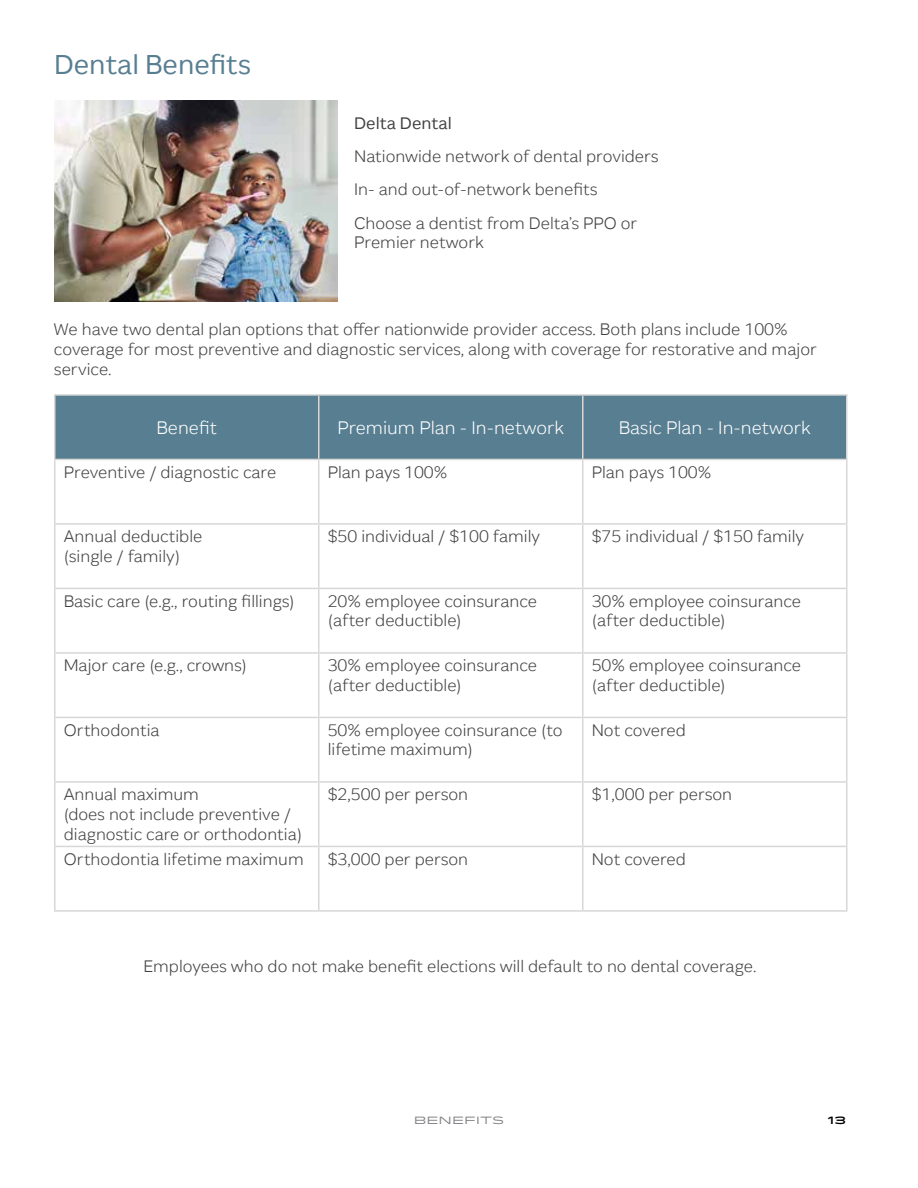
<style>
.page{position:relative;width:918px;height:1188px;background:#fff}
.page>*{position:absolute;margin:0;border:0;box-sizing:border-box;transform-origin:0 0}
.t1{font:27px "Gulfstream Horizon";color:#587e92}
.t2{font:300 18px "Gulfstream Horizon";color:#fff}
.t3{font:300 16.5px/19.8px "Gulfstream Horizon";color:#414042}
.t4{font:16.5px "Gulfstream Horizon";color:#414042}
.t5{font:10.5px "Idlewild";color:#808285}
.t6{font:500 10.5px "Idlewild";color:#000}
</style>
<div class="page">
<img style="left:54px;top:100px;width:284px;height:201px">
<div style="left:56px;top:396px;width:790px;height:63px;background:#587e92"></div>
<hr style="left:54px;top:394px;width:265px;height:2px;background:#d7d8d6">
<hr style="left:54px;top:396px;width:2px;height:63px;background:#d7d8d6">
<hr style="left:319px;top:394px;width:264px;height:2px;background:#d7d8d6">
<hr style="left:318px;top:396px;width:2px;height:63px;background:#d7d8d6">
<hr style="left:583px;top:394px;width:265px;height:2px;background:#d7d8d6">
<hr style="left:582px;top:396px;width:2px;height:63px;background:#d7d8d6">
<hr style="left:846px;top:396px;width:2px;height:63px;background:#d7d8d6">
<hr style="left:54px;top:459px;width:265px;height:1px;background:#d7d8d6">
<hr style="left:54px;top:460px;width:2px;height:63px;background:#d7d8d6">
<hr style="left:319px;top:459px;width:264px;height:1px;background:#d7d8d6">
<hr style="left:318px;top:460px;width:2px;height:63px;background:#d7d8d6">
<hr style="left:583px;top:459px;width:265px;height:1px;background:#d7d8d6">
<hr style="left:582px;top:460px;width:2px;height:63px;background:#d7d8d6">
<hr style="left:846px;top:460px;width:2px;height:63px;background:#d7d8d6">
<hr style="left:54px;top:523px;width:265px;height:2px;background:#d7d8d6">
<hr style="left:54px;top:525px;width:2px;height:63px;background:#d7d8d6">
<hr style="left:319px;top:523px;width:264px;height:2px;background:#d7d8d6">
<hr style="left:318px;top:525px;width:2px;height:63px;background:#d7d8d6">
<hr style="left:583px;top:523px;width:265px;height:2px;background:#d7d8d6">
<hr style="left:582px;top:525px;width:2px;height:63px;background:#d7d8d6">
<hr style="left:846px;top:525px;width:2px;height:63px;background:#d7d8d6">
<hr style="left:54px;top:588px;width:265px;height:1px;background:#d7d8d6">
<hr style="left:54px;top:589px;width:2px;height:63px;background:#d7d8d6">
<hr style="left:319px;top:588px;width:264px;height:1px;background:#d7d8d6">
<hr style="left:318px;top:589px;width:2px;height:63px;background:#d7d8d6">
<hr style="left:583px;top:588px;width:265px;height:1px;background:#d7d8d6">
<hr style="left:582px;top:589px;width:2px;height:63px;background:#d7d8d6">
<hr style="left:846px;top:589px;width:2px;height:63px;background:#d7d8d6">
<hr style="left:54px;top:652px;width:265px;height:2px;background:#d7d8d6">
<hr style="left:54px;top:654px;width:2px;height:63px;background:#d7d8d6">
<hr style="left:319px;top:652px;width:264px;height:2px;background:#d7d8d6">
<hr style="left:318px;top:654px;width:2px;height:63px;background:#d7d8d6">
<hr style="left:583px;top:652px;width:265px;height:2px;background:#d7d8d6">
<hr style="left:582px;top:654px;width:2px;height:63px;background:#d7d8d6">
<hr style="left:846px;top:654px;width:2px;height:63px;background:#d7d8d6">
<hr style="left:54px;top:717px;width:265px;height:1px;background:#d7d8d6">
<hr style="left:54px;top:718px;width:2px;height:63px;background:#d7d8d6">
<hr style="left:319px;top:717px;width:264px;height:1px;background:#d7d8d6">
<hr style="left:318px;top:718px;width:2px;height:63px;background:#d7d8d6">
<hr style="left:583px;top:717px;width:265px;height:1px;background:#d7d8d6">
<hr style="left:582px;top:718px;width:2px;height:63px;background:#d7d8d6">
<hr style="left:846px;top:718px;width:2px;height:63px;background:#d7d8d6">
<hr style="left:54px;top:781px;width:265px;height:2px;background:#d7d8d6">
<hr style="left:54px;top:783px;width:2px;height:63px;background:#d7d8d6">
<hr style="left:319px;top:781px;width:264px;height:2px;background:#d7d8d6">
<hr style="left:318px;top:783px;width:2px;height:63px;background:#d7d8d6">
<hr style="left:583px;top:781px;width:265px;height:2px;background:#d7d8d6">
<hr style="left:582px;top:783px;width:2px;height:63px;background:#d7d8d6">
<hr style="left:846px;top:783px;width:2px;height:63px;background:#d7d8d6">
<hr style="left:54px;top:846px;width:265px;height:1px;background:#d7d8d6">
<hr style="left:54px;top:847px;width:2px;height:63px;background:#d7d8d6">
<hr style="left:319px;top:846px;width:264px;height:1px;background:#d7d8d6">
<hr style="left:318px;top:847px;width:2px;height:63px;background:#d7d8d6">
<hr style="left:583px;top:846px;width:265px;height:1px;background:#d7d8d6">
<hr style="left:582px;top:847px;width:2px;height:63px;background:#d7d8d6">
<hr style="left:846px;top:847px;width:2px;height:63px;background:#d7d8d6">
<hr style="left:54px;top:910px;width:265px;height:2px;background:#d7d8d6">
<hr style="left:319px;top:910px;width:264px;height:2px;background:#d7d8d6">
<hr style="left:583px;top:910px;width:265px;height:2px;background:#d7d8d6">
<h1 class="t1" style="left:54px;top:48px;width:198px">Dental Benefits</h1>
<p class="t4" style="left:354px;top:113px;width:99px">Delta Dental</p>
<p class="t3" style="left:354px;top:140px;width:306px;line-height:33.3px">Nationwide network of dental providers<br>In- and out-of-network benefits<br>Choose a dentist from Delta’s PPO or</p>
<p class="t3" style="left:354px;top:233px;width:131px">Premier network</p>
<p class="t3" style="left:54px;top:319px;width:764px">We have two dental plan options that offer nationwide provider access. Both plans include 100% coverage for most preventive and diagnostic services, along with coverage for restorative and major service.</p>
<p class="t2" style="left:157px;top:416px;width:62px">Benefit</p>
<p class="t2" style="left:337px;top:416px;width:228px">Premium Plan - In-network</p>
<p class="t2" style="left:619px;top:416px;width:194px">Basic Plan - In-network</p>
<p class="t3" style="left:64px;top:462px;width:214px">Preventive / diagnostic care</p>
<p class="t3" style="left:328px;top:462px;width:121px">Plan pays 100%</p>
<p class="t3" style="left:592px;top:462px;width:121px">Plan pays 100%</p>
<p class="t3" style="left:64px;top:526px;width:140px">Annual deductible (single / family)</p>
<p class="t3" style="left:328px;top:526px;width:214px">$50 individual / $100 family</p>
<p class="t3" style="left:592px;top:526px;width:214px">$75 individual / $150 family</p>
<p class="t3" style="left:64px;top:591px;width:233px">Basic care (e.g., routing fillings)</p>
<p class="t3" style="left:328px;top:591px;width:211px">20% employee coinsurance (after deductible)</p>
<p class="t3" style="left:592px;top:591px;width:211px">30% employee coinsurance (after deductible)</p>
<p class="t3" style="left:64px;top:655px;width:185px">Major care (e.g., crowns)</p>
<p class="t3" style="left:328px;top:655px;width:211px">30% employee coinsurance (after deductible)</p>
<p class="t3" style="left:592px;top:655px;width:211px">50% employee coinsurance (after deductible)</p>
<p class="t3" style="left:64px;top:720px;width:97px">Orthodontia</p>
<p class="t3" style="left:328px;top:720px;width:236px">50% employee coinsurance (to lifetime maximum)</p>
<p class="t3" style="left:592px;top:720px;width:96px">Not covered</p>
<p class="t3" style="left:64px;top:784px;width:240px">Annual maximum<br>(does not include preventive / diagnostic care or orthodontia)</p>
<p class="t3" style="left:328px;top:784px;width:142px">$2,500 per person</p>
<p class="t3" style="left:592px;top:784px;width:142px">$1,000 per person</p>
<p class="t3" style="left:64px;top:849px;width:242px">Orthodontia lifetime maximum</p>
<p class="t3" style="left:328px;top:849px;width:142px">$3,000 per person</p>
<p class="t3" style="left:592px;top:849px;width:96px">Not covered</p>
<p class="t3" style="left:143px;top:957px;width:615px">Employees who do not make benefit elections will default to no dental coverage.</p>
<p class="t5" style="left:414px;top:1113px;width:92px">BENEFITS</p>
<p class="t6" style="left:828px;top:1113px;width:20px">13</p>
</div>
